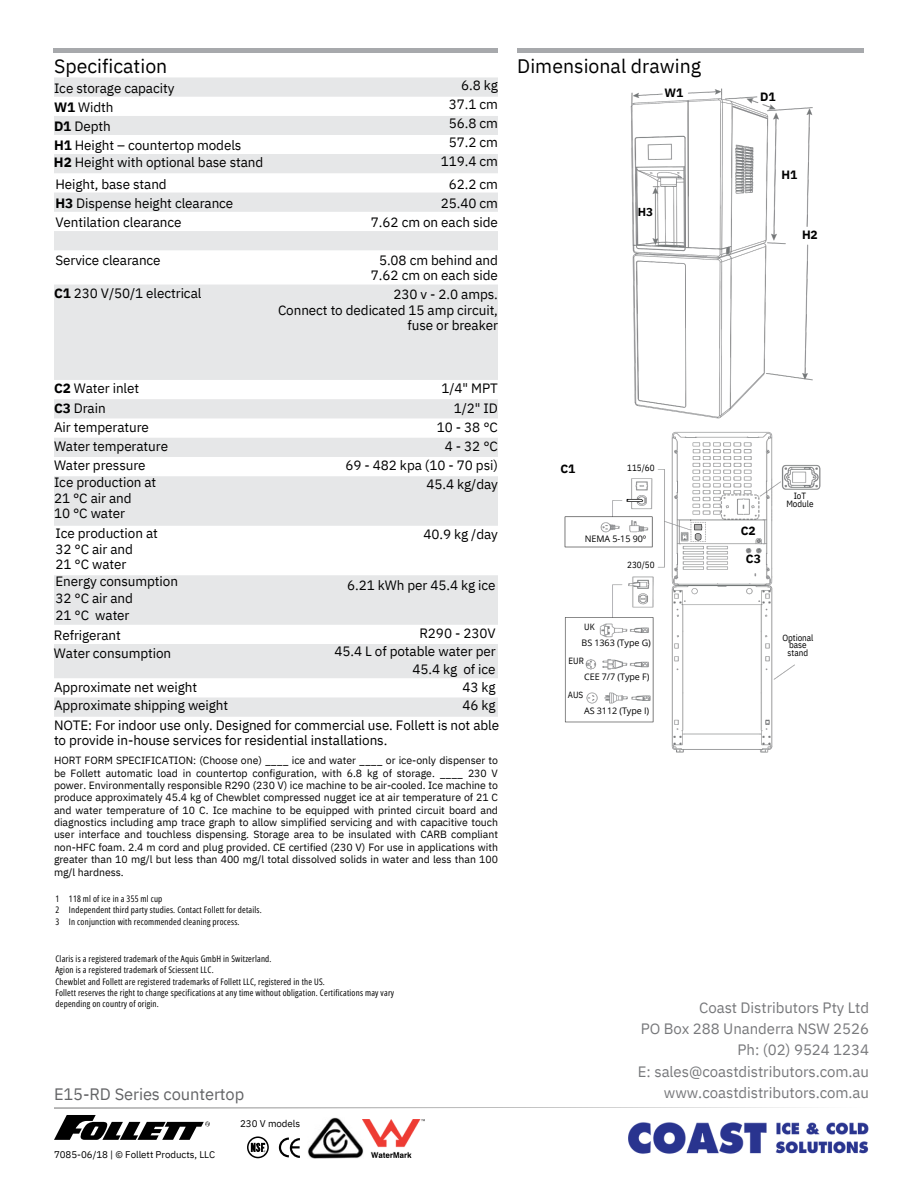
<style>
.page{position:relative;width:918px;height:1188px;background:#fff}
.page>*{position:absolute;margin:0;border:0;box-sizing:border-box;transform-origin:0 0}
.t1{font:19.5px "IBM Plex Sans";color:#000}
.t2{font:16.5px "IBM Plex Sans";letter-spacing:-.005em;color:#636466}
.t3{font:15px/21.3px "IBM Plex Sans";letter-spacing:-.005em;color:#77787b;text-align:right}
.t4{font:13.5px/19.2px "IBM Plex Sans";letter-spacing:-.005em;color:#000}
.t5{font:700 12px "IBM Plex Sans";letter-spacing:-.005em;color:#000}
.t6{font:700 11.55px "IBM Plex Sans";color:#000}
.t7{font:10.5px/12.3px "IBM Plex Sans";letter-spacing:-.005em;color:#000;text-align:justify}
.t8{font:9.75px "IBM Plex Sans";letter-spacing:-.005em;color:#000}
.t9{font:9px/11.2px "Open Sans Condensed";letter-spacing:.025em;color:#000;text-align:justify}
.t10{font:9px "Open Sans";letter-spacing:-.005em;color:#000}
.t11{font:9px/7.8px "IBM Plex Sans Cond";color:#000;text-align:center}
.s1{font-weight:700}
</style>
<div class="page">
<svg style="left:54px;top:77px;width:444px;height:640px;fill:#e6e7e8"></svg>
<div style="left:54px;top:48px;width:222px;height:5px;background:#a7a9ac"></div>
<div style="left:276px;top:48px;width:222px;height:5px;background:#a7a9ac"></div>
<div style="left:517px;top:48px;width:347px;height:5px;background:#a7a9ac"></div>
<img style="left:564px;top:88px;width:257px;height:665px">
<svg style="left:247px;top:1136px;width:22px;height:22px"></svg>
<svg style="left:279px;top:1138px;width:21px;height:20px"></svg>
<svg style="left:54px;top:1115px;width:156px;height:25px"></svg>
<img style="left:308px;top:1117px;width:55px;height:42px">
<img style="left:363px;top:1119px;width:62px;height:38px">
<img style="left:628px;top:1122px;width:241px;height:32px">
<svg style="left:54px;top:1107px;width:753px;height:2px"></svg>
<h3 class="t1" style="left:54px;top:53px;width:115px">Specification</h3>
<h3 class="t4" style="left:54px;top:78px;width:189px">Ice storage capacity<br><span class="s1">W1</span> Width<br><span class="s1">D1</span> Depth<br><span class="s1">H1</span> Height – countertop models</h3>
<h3 class="t4" style="left:449px;top:75px;width:51px;text-align:justify;text-indent:12px">6.8 kg 37.1 cm 56.8 cm 57.2 cm</h3>
<h3 class="t4" style="left:54px;top:153px;width:211px"><span class="s1">H2</span> Height with optional base stand</h3>
<h3 class="t4" style="left:441px;top:152px;width:59px">119.4 cm</h3>
<h3 class="t4" style="left:55px;top:174px;width:179px">Height, base stand<br><span class="s1">H3</span> Dispense height clearance<br>Ventilation clearance</h3>
<h3 class="t4" style="left:55px;top:251px;width:107px">Service clearance</h3>
<h3 class="t4" style="left:371px;top:174px;width:129px;text-align:right">62.2 cm<br>25.40 cm<br>7.62 cm on each side</h3>
<h3 class="t4" style="left:371px;top:253px;width:129px;line-height:14.7px;text-align:center">5.08 cm behind and<br>7.62 cm on each side</h3>
<h3 class="t4" style="left:278px;top:286px;width:221px;line-height:15.8px;text-align:right">230 v - 2.0 amps.<br>Connect to dedicated 15 amp circuit, fuse or breaker</h3>
<h3 class="t4" style="left:54px;top:283px;width:149px"><span class="s1">C1</span> 230 V/50/1 electrical</h3>
<h3 class="t1" style="left:517px;top:53px;width:185px">Dimensional drawing</h3>
<h6 class="t5" style="left:664px;top:85px;width:20px">W1</h6>
<p class="t6" style="left:638px;top:204px;width:17px">H3</p>
<p class="t5" style="left:760px;top:89px;width:17px">D1</p>
<h4 class="t5" style="left:782px;top:167px;width:17px">H1</h4>
<h4 class="t5" style="left:802px;top:226px;width:17px">H2</h4>
<h3 class="t4" style="left:54px;top:379px;width:116px"><span class="s1">C2</span> Water inlet<br><span class="s1">C3</span> Drain<br>Air temperature<br>Water temperature<br>Water pressure</h3>
<h3 class="t4" style="left:54px;top:474px;width:104px;line-height:15.8px">Ice production at<br>21 °C air and<br>10 °C water</h3>
<h5 class="t4" style="left:345px;top:379px;width:154px;text-align:right">1/4" MPT<br>1/2" ID<br>10 - 38 °C<br>4-32°C<br>69 - 482 kpa (10 - 70 psi)<br>45.4 kg/day</h5>
<p class="t4" style="left:55px;top:525px;width:124px;line-height:16.5px">Ice production at<br>32 °C air and<br>21 °C water<br>Energy consumption<br>32 °C air and<br>21 °C water</p>
<p class="t4" style="left:54px;top:626px;width:119px;line-height:18px">Refrigerant<br>Water consumption</p>
<h3 class="t4" style="left:424px;top:524px;width:76px">40.9 kg /day</h3>
<h3 class="t4" style="left:347px;top:575px;width:150px">6.21 kWh per 45.4 kg ice</h3>
<h3 class="t4" style="left:334px;top:623px;width:163px;line-height:18px;text-align:right">R290 - 230V<br>45.4 L of potable water per<br>45.4 kg of ice<br>43 kg<br>46 kg</h3>
<h3 class="t4" style="left:54px;top:678px;width:176px;line-height:18px">Approximate net weight<br>Approximate shipping weight</h3>
<h3 class="t4" style="left:54px;top:718px;width:447px;line-height:14.7px">NOTE: For indoor use only. Designed for commercial use. Follett is not able to provide in-house services for residential installations.</h3>
<h4 class="t7" style="left:54px;top:754px;width:446px">HORT FORM SPECIFICATION: (Choose one) ____ ice and water ____ or ice-only dispenser to be Follett automatic load in countertop configuration, with 6.8 kg of storage. ____ 230 V power. Environmentally responsible R290 (230 V) ice machine to be air-cooled. Ice machine to produce approximately 45.4 kg of Chewblet compressed nugget ice at air temperature of 21 C and water temperature of 10 C. Ice machine to be equipped with printed circuit board and diagnostics including amp trace graph to allow simplified servicing and with capacitive touch user interface and touchless dispensing. Storage area to be insulated with CARB compliant non-HFC foam. 2.4 m cord and plug provided. CE certified (230 V) For use in applications with greater than 10 mg/l but less than 400 mg/l total dissolved solids in water and less than 100 mg/l hardness.</h4>
<h3 class="t9" style="left:55px;top:893px;width:5px">1<br>2<br>3</h3>
<h5 class="t9" style="left:69px;top:893px;width:95px">118 ml of ice in a 355 ml cup</h5>
<h1 class="t9" style="left:69px;top:904px;width:194px">Independent third party studies. Contact Follett for details.</h1>
<p class="t9" style="left:69px;top:915px;width:172px">In conjunction with recommended cleaning process.</p>
<h4 class="t9" style="left:55px;top:953px;width:340px;text-align:left">Claris is a registered trademark of the Aquis GmbH in Switzerland.<br>Agion is a registered trademark of Sciessent LLC.<br>Chewblet and Follett are registered trademarks of Follett LLC, registered in the US.<br>Follett reserves the right to change specifications at any time without obligation. Certifications may vary depending on country of origin.</h4>
<p class="t2" style="left:54px;top:1083px;width:192px">E15-RD Series countertop</p>
<h5 class="t8" style="left:54px;top:1148px;width:163px">7085-06/18 | © Follett Products, LLC</h5>
<p class="t8" style="left:240px;top:1117px;width:61px">230 V models</p>
<p class="t5" style="left:561px;top:460px;width:16px">C1</p>
<h4 class="t11" style="left:627px;top:464px;width:29px">115/60</h4>
<p class="t10" style="left:585px;top:533px;width:63px">NEMA 5-15 90º</p>
<h6 class="t11" style="left:584px;top:623px;width:12px">UK</h6>
<h4 class="t11" style="left:627px;top:561px;width:29px">230/50</h4>
<p class="t10" style="left:582px;top:637px;width:71px">BS 1363 (Type G)</p>
<h6 class="t11" style="left:569px;top:657px;width:17px">EUR</h6>
<p class="t11" style="left:568px;top:691px;width:17px">AUS</p>
<p class="t10" style="left:584px;top:670px;width:67px">CEE 7/7 (Type F)</p>
<p class="t10" style="left:584px;top:705px;width:67px">AS 3112 (Type I)</p>
<p class="t5" style="left:741px;top:522px;width:16px">C2</p>
<h6 class="t5" style="left:746px;top:551px;width:16px">C3</h6>
<h4 class="t11" style="left:786px;top:491px;width:29px">IoT<br>Module</h4>
<p class="t11" style="left:782px;top:633px;width:33px">Optional base stand</p>
<p class="t3" style="left:638px;top:996px;width:233px">Coast Distributors Pty Ltd<br>PO Box 288 Unanderra NSW 2526<br>Ph: (02) 9524 1234<br>E: sales@coastdistributors.com.au www.coastdistributors.com.au</p>
</div>
